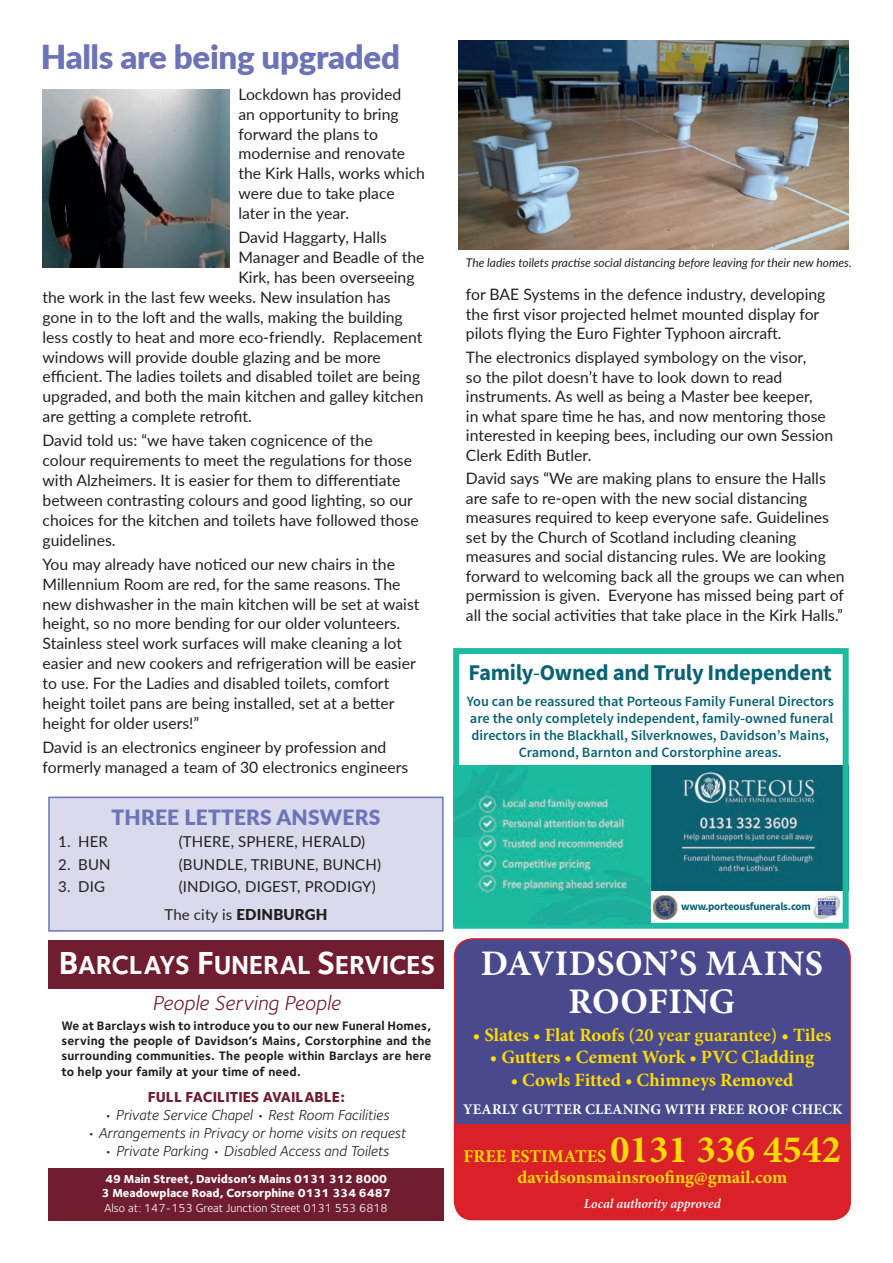
<style>
.page{position:relative;width:893px;height:1263px;background:#fff}
.page>*{position:absolute;margin:0;border:0;box-sizing:border-box;transform-origin:0 0}
.t1{font:700 36px/37.5px "Minion Pro";letter-spacing:.01em;color:#fff;text-align:center}
.t2{font:900 33px "Lato";letter-spacing:-.01em;color:#6d73b7}
.t3{font:700 27px "Foundry Sterling";letter-spacing:-.01em;color:#fff}
.t4{font:700 22.5px "Source Sans Pro";letter-spacing:-.015em;color:#086374}
.t5{font:21px "Foundry Sterling Book Italic OSF";color:#711d30}
.t6{font:900 21px "Lato";letter-spacing:.01em;color:#6d73b7}
.t7{font:700 18.75px "Minion Pro";color:#ffdc01}
.t8{font:700 18px/21.6px "Minion Pro";color:#ffdc01;text-align:center}
.t9{font:15.75px/20px "Lato";color:#231f20}
.t10{font:italic 15px "Foundry Sterling";color:#231f20}
.t11{font:15px/28.2px "Lato";letter-spacing:.01em;color:#231f20}
.t12{font:800 15px "Foundry Sterling";color:#711d30}
.t13{font:700 14.7px "Minion Pro";letter-spacing:.01em;color:#fff}
.t14{font:600 14.25px/17.1px "Source Sans Pro";color:#086374;text-align:center}
.t15{font:italic 600 13.5px "Minion Pro";letter-spacing:-.005em;color:#fff}
.t16{font:700 12.75px/15.3px "Foundry Sterling";letter-spacing:.01em;color:#231f20;text-align:justify}
.t17{font:800 12px/14.4px "Foundry Sterling";color:#fff}
.t18{font:italic 12px "Lato";color:#231f20}
.t19{font:12px "Foundry Sterling";color:#fff}
.t20{font:700 10.95px "Source Sans Pro";letter-spacing:-.02em;color:#086374}
.s1{font-weight:900}
.s2{font-size:33px}
.s3{font-weight:400}
.s4{font-weight:600}
.s5{font-size:39px}
</style>
<div class="page">
<div style="left:455px;top:939px;width:395px;height:280px;background:#484a8d;border-radius:18px"></div>
<div style="left:454px;top:938px;width:397px;height:282px;border:2px solid #da2128;border-radius:18px"></div>
<div style="left:455px;top:1124px;width:396px;height:95px;background:#da2128;border-radius:18px"></div>
<div style="left:455px;top:1124px;width:395px;height:16px;background:#da2128"></div>
<div style="left:48px;top:940px;width:396px;height:49px;background:#711d30"></div>
<div style="left:48px;top:1168px;width:396px;height:52px;background:#711d30"></div>
<img style="left:459px;top:40px;width:390px;height:210px">
<div style="left:49px;top:797px;width:394px;height:134px;background:#dadaed"></div>
<div style="left:48px;top:796px;width:396px;height:136px;border:2px solid #6d73b7"></div>
<img style="left:651px;top:766px;width:191px;height:125px">
<div style="left:453px;top:648px;width:396px;height:281px;border:6px solid #1fbba1"></div>
<img style="left:453px;top:766px;width:198px;height:158px">
<img style="left:652px;top:892px;width:27px;height:29px">
<img style="left:813px;top:895px;width:28px;height:24px">
<img style="left:43px;top:90px;width:187px;height:178px">
<h2 class="t2" style="left:41px;top:32px;width:361px">Halls are being upgraded</h2>
<p class="t9" style="left:238px;top:83px;width:188px">Lockdown has provided<br>an opportunity to bring forward the plans to modernise and renovate the Kirk Halls, works which were due to take place later in the year.</p>
<p class="t9" style="left:238px;top:227px;width:150px">David Haggarty, Halls</p>
<p class="t9" style="left:238px;top:247px;width:187px">Manager and Beadle of the</p>
<p class="t9" style="left:238px;top:267px;width:178px">Kirk, has been overseeing</p>
<p class="t9" style="left:43px;top:287px;width:350px">the work in the last few weeks. New insulation has</p>
<p class="t9" style="left:43px;top:306px;width:362px">gone in to the loft and the walls, making the building</p>
<p class="t9" style="left:43px;top:326px;width:381px">less costly to heat and more eco-friendly. Replacement</p>
<p class="t9" style="left:43px;top:346px;width:340px">windows will provide double glazing and be more</p>
<p class="t9" style="left:43px;top:366px;width:379px">efficient. The ladies toilets and disabled toilet are being</p>
<p class="t9" style="left:43px;top:386px;width:382px">upgraded, and both the main kitchen and galley kitchen</p>
<p class="t9" style="left:43px;top:406px;width:211px">are getting a complete retrofit.</p>
<p class="t9" style="left:43px;top:430px;width:378px">David told us: “we have taken cognicence of the colour requirements to meet the regulations for those with Alzheimers. It is easier for them to differentiate between contrasting colours and good lighting, so our choices for the kitchen and toilets have followed those guidelines.</p>
<p class="t9" style="left:43px;top:553px;width:378px">You may already have noticed our new chairs in the Millennium Room are red, for the same reasons. The new dishwasher in the main kitchen will be set at waist height, so no more bending for our older volunteers.<br>Stainless steel work surfaces will make cleaning a lot easier and new cookers and refrigeration will be easier to use. For the Ladies and disabled toilets, comfort height toilet pans are being installed, set at a better height for older users!”</p>
<p class="t9" style="left:43px;top:737px;width:367px">David is an electronics engineer by profession and formerly managed a team of 30 electronics engineers</p>
<h3 class="t6" style="left:111px;top:801px;width:270px">THREE LETTERS ANSWERS</h3>
<p class="t11" style="left:58px;top:827px;width:51px">1. HER</p>
<p class="t11" style="left:179px;top:827px;width:188px">(THERE, SPHERE, HERALD)</p>
<p class="t11" style="left:58px;top:849px;width:54px">2. BUN</p>
<p class="t11" style="left:179px;top:849px;width:204px">(BUNDLE, TRIBUNE, BUNCH)</p>
<p class="t11" style="left:58px;top:872px;width:48px">3. DIG</p>
<p class="t11" style="left:164px;top:872px;width:213px;text-indent:14px">(INDIGO, DIGEST, PRODIGY)<br>The city is <span class="s1">EDINBURGH</span></p>
<h3 class="t3" style="left:59px;top:948px;width:378px"><span class="s2">B</span>ARCLAYS <span class="s2">F</span>UNERAL <span class="s2">S</span>ERVICES</h3>
<h3 class="t5" style="left:152px;top:991px;width:190px">People Serving People</h3>
<p class="t16" style="left:61px;top:1018px;width:371px">We at Barclays wish to introduce you to our new Funeral Homes, serving the people of Davidson’s Mains, Corstorphine and the surrounding communities. The people within Barclays are here to help your family at your time of need.</p>
<p class="t12" style="left:148px;top:1088px;width:198px">FULL FACILITIES AVAILABLE:</p>
<p class="t10" style="left:104px;top:1106px;width:287px">• Private Service Chapel • Rest Room Facilities</p>
<p class="t10" style="left:87px;top:1124px;width:321px">• Arrangements in Privacy or home visits on request</p>
<p class="t10" style="left:104px;top:1142px;width:286px">• Private Parking • Disabled Access and Toilets</p>
<p class="t17" style="left:102px;top:1171px;width:291px">49 Main Street, Davidson’s Mains 0131 312 8000<br>3 Meadowplace Road, Corsorphine 0131 334 6487</p>
<p class="t19" style="left:105px;top:1201px;width:285px">Also at: 147-153 Great Junction Street 0131 553 6818</p>
<p class="t18" style="left:466px;top:254px;width:387px">The ladies toilets practise social distancing before leaving for their new homes.</p>
<p class="t9" style="left:466px;top:284px;width:361px;line-height:19.5px">for BAE Systems in the defence industry, developing the first visor projected helmet mounted display for pilots flying the Euro Fighter Typhoon aircraft.</p>
<p class="t9" style="left:466px;top:347px;width:369px;line-height:19.5px">The electronics displayed symbology on the visor,<br>so the pilot doesn’t have to look down to read instruments. As well as being a Master bee keeper,<br>in what spare time he has, and now mentoring those interested in keeping bees, including our own Session Clerk Edith Butler.</p>
<p class="t9" style="left:466px;top:468px;width:380px;line-height:19.5px">David says “We are making plans to ensure the Halls are safe to re-open with the new social distancing measures required to keep everyone safe. Guidelines set by the Church of Scotland including cleaning measures and social distancing rules. We are looking forward to welcoming back all the groups we can when permission is given. Everyone has missed being part of all the social activities that take place in the Kirk Halls.”</p>
<h3 class="t4" style="left:469px;top:658px;width:365px">Family<span class="s3">-</span>Owned and Truly Independent</h3>
<p class="t14" style="left:467px;top:693px;width:369px">You can be reassured that Porteous Family Funeral Directors are the only completely independent, family-owned funeral directors in the Blackhall, Silverknowes, Davidson’s Mains, Cramond, Barnton and Corstorphine areas.</p>
<p class="t20" style="left:681px;top:899px;width:131px">www.porteousfunerals.com</p>
<h1 class="t1" style="left:481px;top:944px;width:344px">DAVIDSON’S MAINS<br>ROOFING</h1>
<p class="t7" style="left:473px;top:1021px;width:360px">• Slates • Flat Roofs <span class="s4">(20 year guarantee)</span> • Tiles</p>
<p class="t7" style="left:490px;top:1044px;width:326px">• Gutters • Cement Work • PVC Cladding</p>
<p class="t7" style="left:511px;top:1066px;width:284px">• Cowls Fitted • Chimneys Removed</p>
<p class="t13" style="left:463px;top:1099px;width:381px">YEARLY GUTTER CLEANING WITH FREE ROOF CHECK</p>
<p class="t8" style="left:464px;top:1145px;width:379px">FREE ESTIMATES <span class="s5">0131 336 4542 </span>davidsonsmainsroofing@gmail.com</p>
<p class="t15" style="left:584px;top:1196px;width:138px">Local authority approved</p>
</div>
